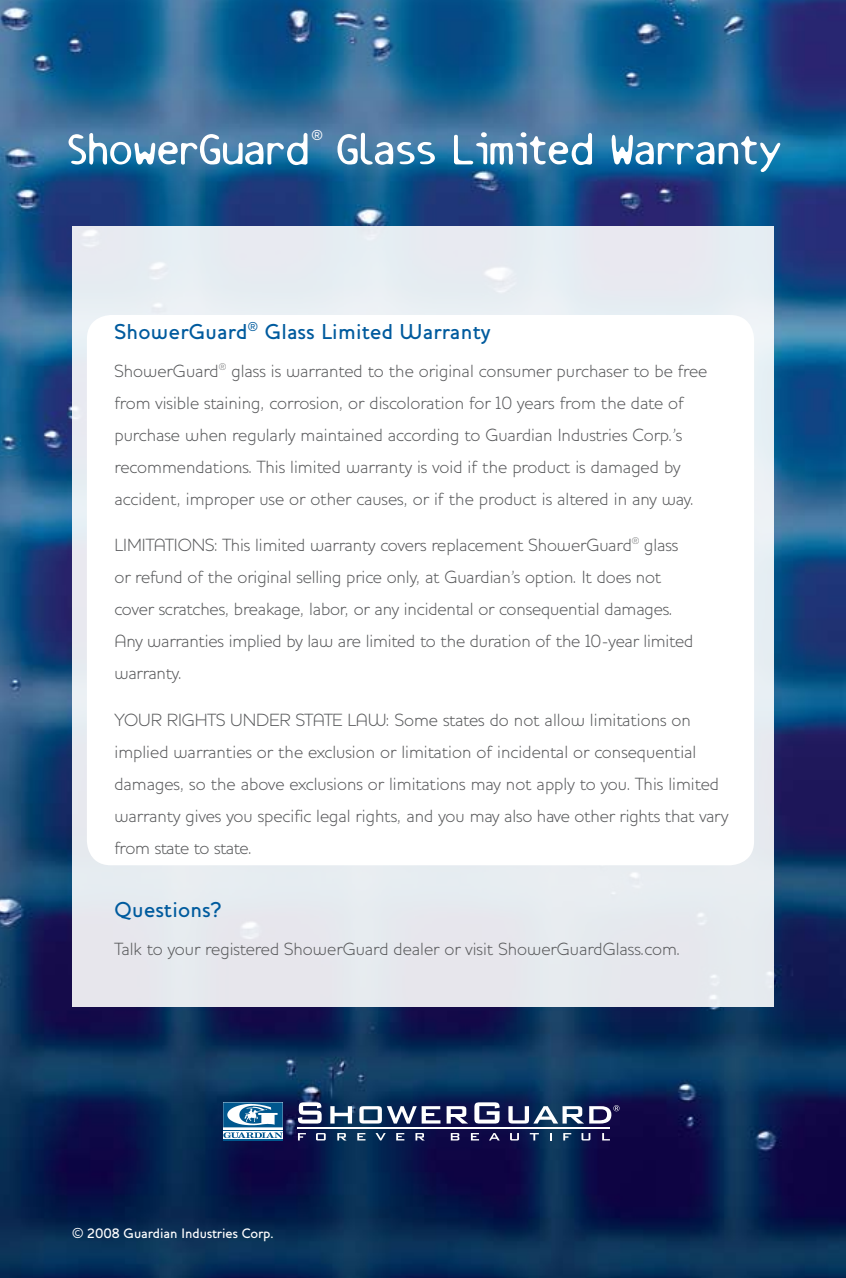
<style>
.page{position:relative;width:846px;height:1278px;background:#fff}
.page>*{position:absolute;margin:0;border:0;box-sizing:border-box;transform-origin:0 0}
.t1{font:54px "Resbaloso";letter-spacing:.03em;color:#fff}
.t2{font:500 22px "Houschka";letter-spacing:.015em;color:#005b9e}
.t3{font:300 18px/32px "Houschka";letter-spacing:-.005em;color:#58595b}
.t4{font:500 14px "Houschka";color:#fff}
</style>
<div class="page">
<img style="left:0;top:0;width:846px;height:1278px">
<div style="left:72px;top:226px;width:702px;height:780px;background:#e7ebf1"></div>
<div style="left:87px;top:315px;width:667px;height:550px;background:#fff;border-radius:24px"></div>
<svg style="left:298px;top:1102px;width:24px;height:22px"></svg>
<svg style="left:330px;top:1106px;width:22px;height:18px"></svg>
<svg style="left:359px;top:1106px;width:81px;height:18px"></svg>
<svg style="left:447px;top:1106px;width:21px;height:18px"></svg>
<svg style="left:474px;top:1102px;width:26px;height:22px"></svg>
<svg style="left:298px;top:1133px;width:8px;height:8px"></svg>
<svg style="left:316px;top:1133px;width:10px;height:8px"></svg>
<svg style="left:337px;top:1133px;width:10px;height:8px"></svg>
<svg style="left:357px;top:1133px;width:8px;height:8px"></svg>
<svg style="left:376px;top:1133px;width:10px;height:8px"></svg>
<svg style="left:396px;top:1133px;width:8px;height:8px"></svg>
<svg style="left:415px;top:1133px;width:10px;height:8px"></svg>
<svg style="left:451px;top:1133px;width:8px;height:8px"></svg>
<svg style="left:471px;top:1133px;width:8px;height:8px"></svg>
<svg style="left:489px;top:1133px;width:11px;height:8px"></svg>
<svg style="left:510px;top:1133px;width:9px;height:8px"></svg>
<svg style="left:530px;top:1133px;width:9px;height:8px"></svg>
<svg style="left:550px;top:1133px;width:2px;height:8px"></svg>
<svg style="left:563px;top:1133px;width:8px;height:8px"></svg>
<svg style="left:582px;top:1133px;width:8px;height:8px"></svg>
<svg style="left:602px;top:1133px;width:8px;height:8px"></svg>
<div style="left:223px;top:1102px;width:60px;height:39px;background:linear-gradient(to right,#fbfcfd,#fff)"></div>
<hr style="left:223px;top:1140px;width:60px;height:1px;background:#00578e">
<svg style="left:223px;top:1102px;width:60px;height:36px"></svg>
<hr style="left:298px;top:1127px;width:312px;height:1px;background:#fff">
<svg style="left:508px;top:1105px;width:112px;height:19px"></svg>
<h1 class="t1" style="left:68px;top:121px;width:242px">ShowerGuard</h1>
<p class="t4" style="left:311px;top:127px;width:13px">®</p>
<h1 class="t1" style="left:337px;top:121px;width:445px">Glass Limited Warranty</h1>
<p class="t2" style="left:114px;top:319px;width:377px">ShowerGuard<sup>®</sup> Glass Limited Warranty</p>
<p class="t3" style="left:114px;top:355px;width:594px">ShowerGuard<sup>®</sup> glass is warranted to the original consumer purchaser to be free from visible staining, corrosion, or discoloration for 10 years from the date of purchase when regularly maintained according to Guardian Industries Corp.’s recommendations. This limited warranty is void if the product is damaged by accident, improper use or other causes, or if the product is altered in any way.</p>
<p class="t3" style="left:115px;top:529px;width:580px">LIMITATIONS: This limited warranty covers replacement ShowerGuard<sup>®</sup> glass or refund of the original selling price only, at Guardian’s option. It does not cover scratches, breakage, labor, or any incidental or consequential damages.<br>Any warranties implied by law are limited to the duration of the 10-year limited warranty.</p>
<p class="t3" style="left:115px;top:704px;width:615px">YOUR RIGHTS UNDER STATE LAW: Some states do not allow limitations on implied warranties or the exclusion or limitation of incidental or consequential damages, so the above exclusions or limitations may not apply to you. This limited warranty gives you specific legal rights, and you may also have other rights that vary from state to state.</p>
<p class="t2" style="left:114px;top:897px;width:108px">Questions?</p>
<p class="t3" style="left:114px;top:933px;width:568px">Talk to your registered ShowerGuard dealer or visit ShowerGuardGlass.com.</p>
<p class="t4" style="left:72px;top:1225px;width:203px">© 2008 Guardian Industries Corp.</p>
</div>
